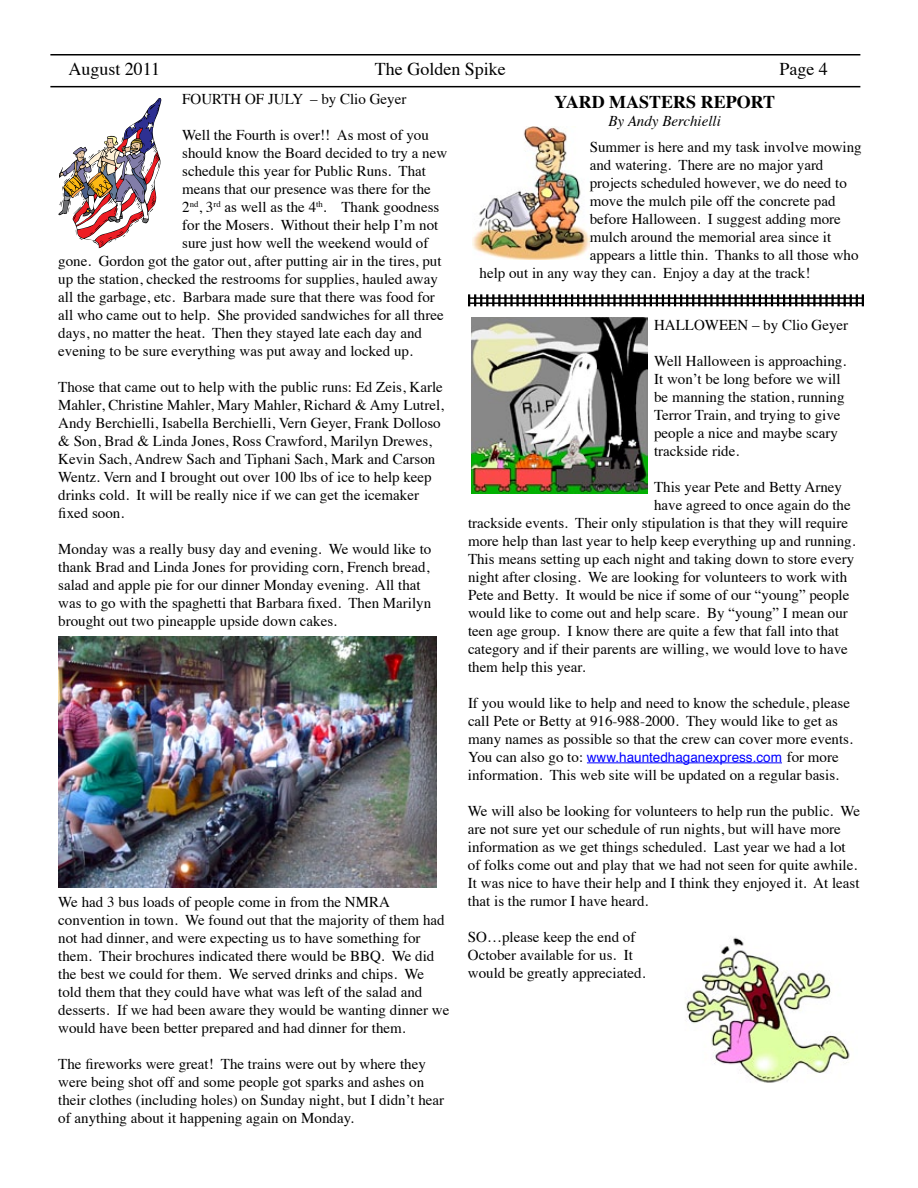
<style>
.page{position:relative;width:918px;height:1188px;background:#fff}
.page>*{position:absolute;margin:0;border:0;box-sizing:border-box;transform-origin:0 0}
.t1{font:18px "Times";color:#000}
.t2{font:700 18px "Times";color:#000}
.t3{font:15px/18px "Times";color:#000}
.t4{font:italic 15px "Times";color:#000}
.t5{font:13.5px "Helvetica";color:#00f}
.s1{font-family:"Times";font-size:15px;color:#000}
</style>
<div class="page">
<hr style="left:50px;top:54px;width:810px;height:2px;background:#000">
<hr style="left:50px;top:86px;width:810px;height:1px;background:#000">
<img style="left:472px;top:126px;width:117px;height:134px">
<svg style="left:468px;top:294px;width:396px;height:12px"></svg>
<hr style="left:468px;top:297px;width:396px;height:2px;background:#000">
<hr style="left:468px;top:302px;width:396px;height:2px;background:#000">
<hr style="left:587px;top:763px;width:195px;height:1px;background:#00f">
<img style="left:471px;top:317px;width:176px;height:176px">
<img style="left:686px;top:937px;width:164px;height:146px">
<img style="left:58px;top:98px;width:104px;height:150px">
<img style="left:58px;top:637px;width:378px;height:251px">
<p class="t1" style="left:68px;top:52px;width:93px">August 2011</p>
<p class="t1" style="left:375px;top:52px;width:132px">The Golden Spike</p>
<p class="t1" style="left:779px;top:52px;width:50px">Page 4</p>
<p class="t2" style="left:554px;top:85px;width:222px">YARD MASTERS REPORT</p>
<p class="t4" style="left:608px;top:108px;width:114px">By Andy Berchielli</p>
<p class="t3" style="left:590px;top:137px;width:274px">Summer is here and my task involve mowing</p>
<p class="t3" style="left:590px;top:155px;width:235px">and watering. There are no major yard</p>
<p class="t3" style="left:590px;top:173px;width:259px">projects scheduled however, we do need to</p>
<p class="t3" style="left:590px;top:191px;width:247px">move the mulch pile off the concrete pad</p>
<p class="t3" style="left:590px;top:209px;width:253px">before Halloween. I suggest adding more</p>
<p class="t3" style="left:590px;top:227px;width:243px">mulch around the memorial area since it</p>
<p class="t3" style="left:590px;top:245px;width:270px">appears a little thin. Thanks to all those who</p>
<p class="t3" style="left:480px;top:263px;width:332px">help out in any way they can. Enjoy a day at the track!</p>
<p class="t3" style="left:182px;top:89px;width:226px">FOURTH OF JULY – by Clio Geyer</p>
<p class="t3" style="left:182px;top:125px;width:248px">Well the Fourth is over!! As most of you</p>
<p class="t3" style="left:182px;top:143px;width:266px">should know the Board decided to try a new</p>
<p class="t3" style="left:182px;top:161px;width:245px">schedule this year for Public Runs. That</p>
<p class="t3" style="left:182px;top:179px;width:250px">means that our presence was there for the</p>
<p class="t3" style="left:182px;top:197px;width:259px">2<sup>nd</sup>, 3<sup>rd</sup> as well as the 4<sup>th</sup>. Thank goodness</p>
<p class="t3" style="left:182px;top:215px;width:258px">for the Mosers. Without their help I’m not</p>
<p class="t3" style="left:182px;top:233px;width:248px">sure just how well the weekend would of</p>
<p class="t3" style="left:58px;top:251px;width:385px">gone. Gordon got the gator out, after putting air in the tires, put</p>
<p class="t3" style="left:58px;top:269px;width:381px">up the station, checked the restrooms for supplies, hauled away</p>
<p class="t3" style="left:58px;top:287px;width:378px">all the garbage, etc. Barbara made sure that there was food for</p>
<p class="t3" style="left:58px;top:305px;width:387px">all who came out to help. She provided sandwiches for all three</p>
<p class="t3" style="left:58px;top:323px;width:365px">days, no matter the heat. Then they stayed late each day and</p>
<p class="t3" style="left:58px;top:341px;width:356px">evening to be sure everything was put away and locked up.</p>
<p class="t3" style="left:58px;top:377px;width:387px">Those that came out to help with the public runs: Ed Zeis, Karle Mahler, Christine Mahler, Mary Mahler, Richard &amp; Amy Lutrel, Andy Berchielli, Isabella Berchielli, Vern Geyer, Frank Dolloso &amp; Son, Brad &amp; Linda Jones, Ross Crawford, Marilyn Drewes, Kevin Sach, Andrew Sach and Tiphani Sach, Mark and Carson Wentz. Vern and I brought out over 100 lbs of ice to help keep drinks cold. It will be really nice if we can get the icemaker fixed soon.</p>
<p class="t3" style="left:58px;top:539px;width:375px">Monday was a really busy day and evening. We would like to thank Brad and Linda Jones for providing corn, French bread, salad and apple pie for our dinner Monday evening. All that was to go with the spaghetti that Barbara fixed. Then Marilyn brought out two pineapple upside down cakes.</p>
<p class="t3" style="left:654px;top:315px;width:196px">HALLOWEEN – by Clio Geyer</p>
<p class="t3" style="left:654px;top:351px;width:194px">Well Halloween is approaching.<br>It won’t be long before we will be manning the station, running<br>Terror Train, and trying to give people a nice and maybe scary trackside ride.</p>
<p class="t3" style="left:654px;top:477px;width:189px">This year Pete and Betty Arney</p>
<p class="t3" style="left:654px;top:495px;width:198px">have agreed to once again do the</p>
<p class="t3" style="left:468px;top:513px;width:382px">trackside events. Their only stipulation is that they will require</p>
<p class="t3" style="left:468px;top:531px;width:389px">more help than last year to help keep everything up and running.</p>
<p class="t3" style="left:468px;top:549px;width:388px">This means setting up each night and taking down to store every</p>
<p class="t3" style="left:468px;top:567px;width:381px">night after closing. We are looking for volunteers to work with</p>
<p class="t3" style="left:468px;top:585px;width:383px">Pete and Betty. It would be nice if some of our “young” people</p>
<p class="t3" style="left:468px;top:603px;width:381px">would like to come out and help scare. By “young” I mean our</p>
<p class="t3" style="left:468px;top:621px;width:373px">teen age group. I know there are quite a few that fall into that</p>
<p class="t3" style="left:468px;top:639px;width:381px">category and if their parents are willing, we would love to have</p>
<p class="t3" style="left:468px;top:657px;width:119px">them help this year.</p>
<p class="t3" style="left:468px;top:693px;width:386px">If you would like to help and need to know the schedule, please call Pete or Betty at 916-988-2000. They would like to get as many names as possible so that the crew can cover more events.</p>
<p class="t5" style="left:468px;top:747px;width:372px"><span class="s1">You can also go to:</span> www.hauntedhaganexpress.com <span class="s1">for more</span></p>
<p class="t3" style="left:468px;top:765px;width:372px">information. This web site will be updated on a regular basis.</p>
<p class="t3" style="left:468px;top:801px;width:394px">We will also be looking for volunteers to help run the public. We are not sure yet our schedule of run nights, but will have more information as we get things scheduled. Last year we had a lot of folks come out and play that we had not seen for quite awhile.<br>It was nice to have their help and I think they enjoyed it. At least that is the rumor I have heard.</p>
<p class="t3" style="left:468px;top:927px;width:179px">SO…please keep the end of<br>October available for us. It would be greatly appreciated.</p>
<p class="t3" style="left:58px;top:892px;width:393px">We had 3 bus loads of people come in from the NMRA convention in town. We found out that the majority of them had not had dinner, and were expecting us to have something for them. Their brochures indicated there would be BBQ. We did the best we could for them. We served drinks and chips. We told them that they could have what was left of the salad and desserts. If we had been aware they would be wanting dinner we would have been better prepared and had dinner for them.</p>
<p class="t3" style="left:58px;top:1054px;width:387px">The fireworks were great! The trains were out by where they were being shot off and some people got sparks and ashes on their clothes (including holes) on Sunday night, but I didn’t hear of anything about it happening again on Monday.</p>
</div>
